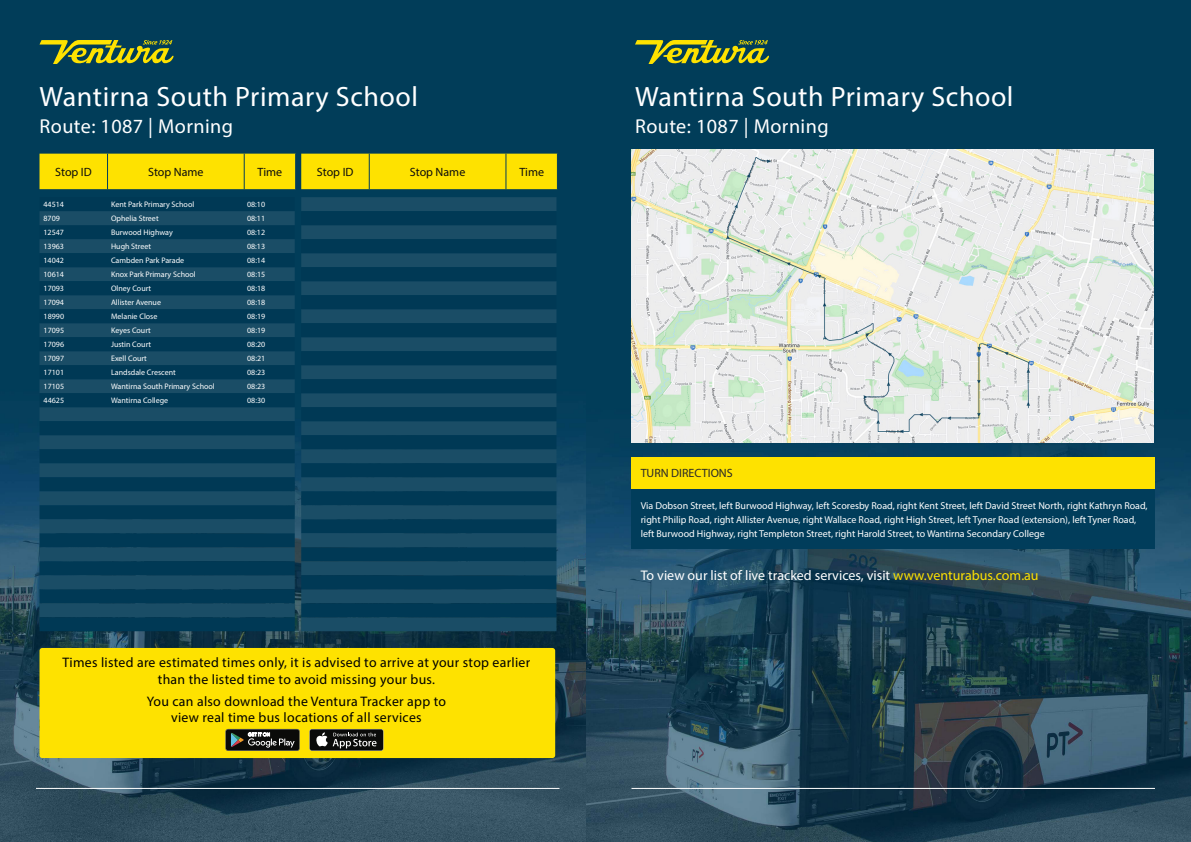
<style>
.page{position:relative;width:1191px;height:842px;background:#fff}
.page>*{position:absolute;margin:0;border:0;box-sizing:border-box;transform-origin:0 0}
.t1{font:28px "Myriad Pro";letter-spacing:.02em;color:#fff}
.t2{font:20.2px "Myriad Pro";letter-spacing:.02em;color:#fff}
.t3{font:14px "Myriad Pro";color:#fff}
.t4{font:13.8px/16.6px "Myriad Pro";letter-spacing:.02em;color:#000;text-align:center}
.t5{font:12px "Myriad Pro";color:#0d0d0d}
.t6{font:12px "Myriad Pro";color:#292829}
.t7{font:10px/14px "Myriad Pro";color:#fff}
.t8{font:8px "Myriad Pro";color:#fff}
.s1{color:#fee200}
</style>
<div class="page">
<img style="left:0;top:0;width:587px;height:842px">
<hr style="left:36px;top:788px;width:523px;height:1px;background:#fff">
<svg style="left:40px;top:40px;width:134px;height:24px;background:#6f8531"></svg>
<div style="left:40px;top:154px;width:517px;height:35px;background:#fee200"></div>
<hr style="left:369px;top:154px;width:1px;height:35px;background:#013d5b">
<hr style="left:505px;top:154px;width:1px;height:35px;background:#013d5b">
<hr style="left:557px;top:154px;width:1px;height:35px;background:#013d5b">
<svg style="left:40px;top:197px;width:255px;height:42px;background:#083f5a"></svg>
<div style="left:40px;top:239px;width:255px;height:378px;background:#1a4d66"></div>
<svg style="left:40px;top:253px;width:255px;height:322px;background:#0c425c"></svg>
<div style="left:40px;top:589px;width:255px;height:14px;background:#003955"></div>
<div style="left:40px;top:617px;width:255px;height:14px;background:#003955"></div>
<div style="left:301px;top:197px;width:255px;height:434px;background:#1a4d66"></div>
<svg style="left:301px;top:211px;width:255px;height:56px;background:#0c425d"></svg>
<svg style="left:301px;top:267px;width:255px;height:322px;background:#0c425c"></svg>
<div style="left:301px;top:603px;width:255px;height:14px;background:#003955"></div>
<div style="left:39px;top:648px;width:516px;height:110px;background:#fee200;border-radius:3px"></div>
<svg style="left:225px;top:729px;width:75px;height:22px;background:#383b36"></svg>
<div style="left:309px;top:729px;width:74px;height:22px;background:#343533;border-radius:3px"></div>
<div style="left:310px;top:729px;width:73px;height:21px;background:#0a0b09;border-radius:2px"></div>
<svg style="left:316px;top:732px;width:60px;height:16px"></svg>
<img style="left:587px;top:0;width:604px;height:842px">
<hr style="left:631px;top:788px;width:524px;height:1px;background:#fff">
<div style="left:631px;top:457px;width:523px;height:32px;background:#fee200"></div>
<div style="left:631px;top:489px;width:523px;height:60px;background:#013d5b"></div>
<svg style="left:635px;top:40px;width:134px;height:24px;background:#6f8531"></svg>
<img style="left:632px;top:150px;width:521px;height:293px">
<h1 class="t1" style="left:40px;top:79px;width:380px">Wantirna South Primary School</h1>
<h2 class="t2" style="left:40px;top:114px;width:195px">Route: 1087 | Morning</h2>
<h3 class="t5" style="left:55px;top:164px;width:38px">Stop ID</h3>
<h3 class="t5" style="left:148px;top:164px;width:57px">Stop Name</h3>
<h3 class="t5" style="left:258px;top:164px;width:26px">Time</h3>
<h3 class="t5" style="left:317px;top:164px;width:38px">Stop ID</h3>
<h3 class="t5" style="left:410px;top:164px;width:57px">Stop Name</h3>
<h3 class="t5" style="left:519px;top:164px;width:26px">Time</h3>
<p class="t8" style="left:44px;top:200px;width:22px">44514</p>
<p class="t8" style="left:111px;top:200px;width:85px">Kent Park Primary School</p>
<p class="t8" style="left:247px;top:200px;width:20px">08:10</p>
<p class="t8" style="left:44px;top:214px;width:18px">8709</p>
<p class="t8" style="left:111px;top:214px;width:49px">Ophelia Street</p>
<p class="t8" style="left:247px;top:214px;width:20px">08:11</p>
<p class="t8" style="left:44px;top:228px;width:22px">12547</p>
<p class="t8" style="left:111px;top:228px;width:63px">Burwood Highway</p>
<p class="t8" style="left:247px;top:228px;width:20px">08:12</p>
<p class="t8" style="left:44px;top:242px;width:22px">13963</p>
<p class="t8" style="left:111px;top:242px;width:41px">Hugh Street</p>
<p class="t8" style="left:247px;top:242px;width:20px">08:13</p>
<p class="t8" style="left:44px;top:256px;width:22px">14042</p>
<p class="t8" style="left:111px;top:256px;width:75px">Cambden Park Parade</p>
<p class="t8" style="left:247px;top:256px;width:20px">08:14</p>
<p class="t8" style="left:44px;top:270px;width:22px">10614</p>
<p class="t8" style="left:111px;top:270px;width:86px">Knox Park Primary School</p>
<p class="t8" style="left:247px;top:270px;width:20px">08:15</p>
<p class="t8" style="left:44px;top:284px;width:22px">17093</p>
<p class="t8" style="left:111px;top:284px;width:42px">Olney Court</p>
<p class="t8" style="left:247px;top:284px;width:20px">08:18</p>
<p class="t8" style="left:44px;top:298px;width:22px">17094</p>
<p class="t8" style="left:111px;top:298px;width:51px">Allister Avenue</p>
<p class="t8" style="left:247px;top:298px;width:20px">08:18</p>
<p class="t8" style="left:44px;top:312px;width:22px">18990</p>
<p class="t8" style="left:111px;top:312px;width:48px">Melanie Close</p>
<p class="t8" style="left:247px;top:312px;width:20px">08:19</p>
<p class="t8" style="left:44px;top:326px;width:22px">17095</p>
<p class="t8" style="left:111px;top:326px;width:41px">Keyes Court</p>
<p class="t8" style="left:247px;top:326px;width:20px">08:19</p>
<p class="t8" style="left:44px;top:340px;width:22px">17096</p>
<p class="t8" style="left:111px;top:340px;width:41px">Justin Court</p>
<p class="t8" style="left:247px;top:340px;width:20px">08:20</p>
<p class="t8" style="left:44px;top:354px;width:22px">17097</p>
<p class="t8" style="left:111px;top:354px;width:37px">Exell Court</p>
<p class="t8" style="left:247px;top:354px;width:20px">08:21</p>
<p class="t8" style="left:44px;top:368px;width:22px">17101</p>
<p class="t8" style="left:111px;top:368px;width:66px">Landsdale Crescent</p>
<p class="t8" style="left:247px;top:368px;width:20px">08:23</p>
<p class="t8" style="left:44px;top:382px;width:22px">17105</p>
<p class="t8" style="left:111px;top:382px;width:105px">Wantirna South Primary School</p>
<p class="t8" style="left:247px;top:382px;width:20px">08:23</p>
<p class="t8" style="left:44px;top:396px;width:22px">44625</p>
<p class="t8" style="left:111px;top:396px;width:59px">Wantirna College</p>
<p class="t8" style="left:247px;top:396px;width:20px">08:30</p>
<h3 class="t4" style="left:63px;top:654px;width:469px">Times listed are estimated times only, it is advised to arrive at your stop earlier than the listed time to avoid missing your bus.</h3>
<h3 class="t4" style="left:147px;top:692px;width:301px">You can also download the Ventura Tracker app to view real time bus locations of all services</h3>
<h1 class="t1" style="left:635px;top:79px;width:380px">Wantirna South Primary School</h1>
<h2 class="t2" style="left:635px;top:114px;width:195px">Route: 1087 | Morning</h2>
<h3 class="t6" style="left:640px;top:466px;width:94px">TURN DIRECTIONS</h3>
<p class="t7" style="left:640px;top:498px;width:508px">Via Dobson Street, left Burwood Highway, left Scoresby Road, right Kent Street, left David Street North, right Kathryn Road, right Philip Road, right Allister Avenue, right Wallace Road, right High Street, left Tyner Road (extension), left Tyner Road, left Burwood Highway, right Templeton Street, right Harold Street, to Wantirna Secondary College</p>
<h3 class="t3" style="left:640px;top:566px;width:399px">To view our list of live tracked services, visit <span class="s1">www.venturabus.com.au</span></h3>
</div>
